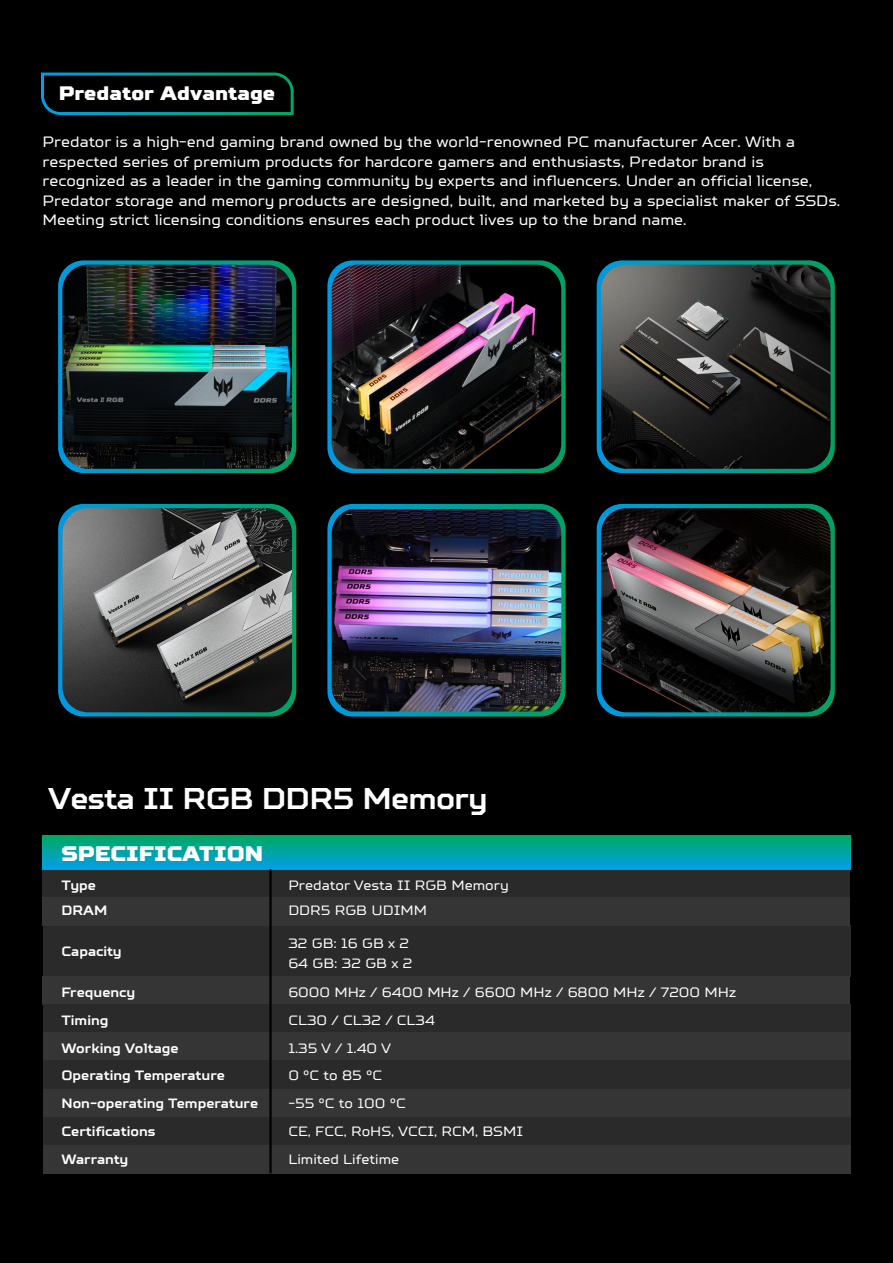
<style>
.page{position:relative;width:893px;height:1263px;background:#000}
.page>*{position:absolute;margin:0;border:0;box-sizing:border-box;transform-origin:0 0}
.t1{font:700 30px "Predator";letter-spacing:-.025em;color:#fff}
.t2{font:900 21px "Predator";color:#fff}
.t3{font:900 19.5px "Predator";color:#fff}
.t4{font:15px/19.5px "Predator";color:#fff}
.t5{font:13.5px/27.8px "Predator";color:#fff}
.t6{font:700 13.5px/27.8px "Predator";color:#fff}
</style>
<div class="page">
<svg style="left:41px;top:72px;width:253px;height:43px"></svg>
<div style="left:43px;top:925px;width:807px;height:51px;background:#2a2a2a"></div>
<div style="left:42px;top:869px;width:808px;height:28px;background:#2a2a2a"></div>
<div style="left:42px;top:897px;width:808px;height:28px;background:#353535"></div>
<div style="left:42px;top:976px;width:808px;height:28px;background:#353535"></div>
<div style="left:43px;top:1004px;width:807px;height:29px;background:#2a2a2a"></div>
<div style="left:43px;top:1033px;width:807px;height:28px;background:#353535"></div>
<div style="left:43px;top:1061px;width:807px;height:28px;background:#2a2a2a"></div>
<div style="left:43px;top:1089px;width:807px;height:28px;background:#353535"></div>
<div style="left:43px;top:1117px;width:807px;height:28px;background:#2a2a2a"></div>
<div style="left:43px;top:1145px;width:807px;height:28px;background:#353535"></div>
<div style="left:42px;top:835px;width:808px;height:34px;background:linear-gradient(to bottom,#00a860,#00a0e0)"></div>
<hr style="left:269px;top:869px;width:3px;height:304px;background:#000">
<svg style="left:597px;top:260px;width:238px;height:213px;background:#018386"></svg>
<img style="left:601px;top:265px;width:230px;height:204px">
<svg style="left:58px;top:504px;width:238px;height:212px;background:#008689"></svg>
<img style="left:62px;top:508px;width:230px;height:204px">
<svg style="left:327px;top:504px;width:239px;height:212px;background:#028084"></svg>
<img style="left:332px;top:509px;width:229px;height:202px">
<svg style="left:597px;top:504px;width:238px;height:212px;background:#008589"></svg>
<img style="left:601px;top:508px;width:230px;height:204px">
<svg style="left:327px;top:260px;width:239px;height:213px;background:#007b7e"></svg>
<img style="left:332px;top:265px;width:229px;height:204px">
<svg style="left:58px;top:260px;width:238px;height:213px;background:#008285"></svg>
<img style="left:62px;top:265px;width:230px;height:204px">
<svg style="left:138px;top:457px;width:66px;height:12px"></svg>
<h3 class="t3" style="left:59px;top:80px;width:218px">Predator Advantage</h3>
<p class="t4" style="left:42px;top:132px;width:799px">Predator is a high-end gaming brand owned by the world-renowned PC manufacturer Acer. With a respected series of premium products for hardcore gamers and enthusiasts, Predator brand is recognized as a leader in the gaming community by experts and influencers. Under an official license, Predator storage and memory products are designed, built, and marketed by a specialist maker of SSDs.<br>Meeting strict licensing conditions ensures each product lives up to the brand name.</p>
<h1 class="t1" style="left:48px;top:779px;width:441px">Vesta II RGB DDR5 Memory</h1>
<h2 class="t2" style="left:61px;top:839px;width:203px">SPECIFICATION</h2>
<p class="t6" style="left:61px;top:872px;width:47px;line-height:25.3px">Type<br>DRAM</p>
<p class="t6" style="left:61px;top:937px;width:62px">Capacity</p>
<p class="t6" style="left:61px;top:979px;width:198px">Frequency<br>Timing<br>Working Voltage<br>Operating Temperature<br>Non-operating Temperature<br>Certifications<br>Warranty</p>
<p class="t5" style="left:288px;top:872px;width:222px;line-height:25.3px">Predator Vesta II RGB Memory<br>DDR5 RGB UDIMM</p>
<p class="t5" style="left:288px;top:934px;width:125px;line-height:19.4px">32 GB: 16 GB x 2<br>64 GB: 32 GB x 2</p>
<p class="t5" style="left:288px;top:978px;width:449px">6000 MHz / 6400 MHz / 6600 MHz / 6800 MHz / 7200 MHz<br>CL30 / CL32 / CL34<br>1.35 V / 1.40 V<br>0 °C to 85 °C<br>-55 °C to 100 °C<br>CE, FCC, RoHS, VCCI, RCM, BSMI<br>Limited Lifetime</p>
</div>
